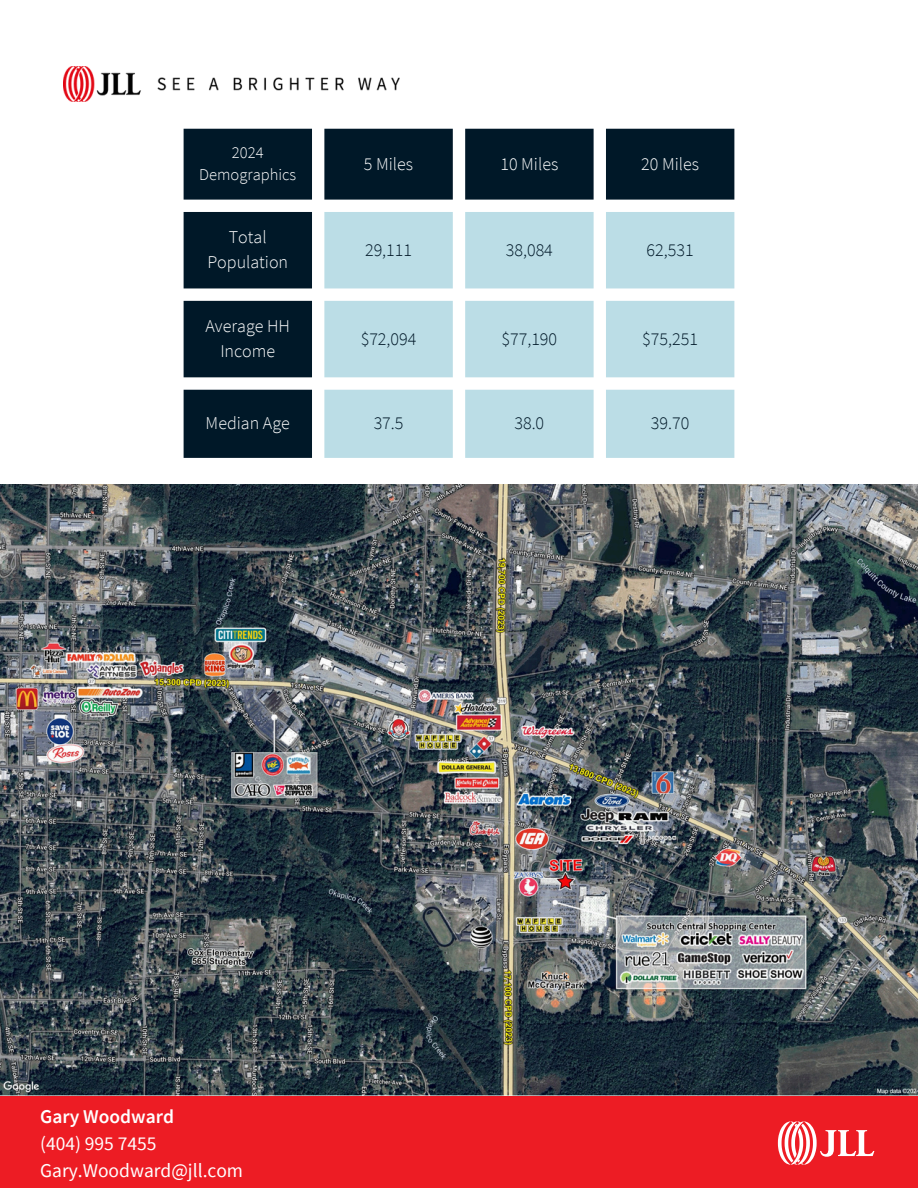
<style>
.page{position:relative;width:918px;height:1188px;background:#fff}
.page>*{position:absolute;margin:0;border:0;box-sizing:border-box;transform-origin:0 0}
.t1{font:19.5px/27px "Source Sans Pro";color:#fff}
.t2{font:300 18px/24.8px "Source Sans Pro";color:#fefefe;text-align:center}
.t3{font:300 18px "Source Sans Pro";color:#001828}
.t4{font:300 18px "Source Sans Pro";color:#011727}
.t5{font:300 16.5px/22.5px "Source Sans Pro";color:#fff;text-align:center}
.s1{font-weight:600}
</style>
<div class="page">
<img style="left:64px;top:67px;width:335px;height:35px">
<div style="left:0;top:1096px;width:918px;height:92px;background:#ed1c24"></div>
<svg style="left:778px;top:1121px;width:96px;height:44px"></svg>
<svg style="left:184px;top:129px;width:550px;height:329px;fill:#001828"></svg>
<svg style="left:324px;top:212px;width:410px;height:246px;fill:#bbdde6"></svg>
<img style="left:0;top:485px;width:918px;height:611px">
<p class="t5" style="left:199px;top:141px;width:99px">2024<br>Demographics</p>
<p class="t2" style="left:364px;top:152px;width:51px">5 Miles</p>
<p class="t2" style="left:500px;top:152px;width:59px">10 Miles</p>
<p class="t2" style="left:641px;top:152px;width:59px">20 Miles</p>
<p class="t2" style="left:207px;top:225px;width:82px">Total<br>Population</p>
<p class="t4" style="left:365px;top:238px;width:49px">29,111</p>
<p class="t3" style="left:506px;top:238px;width:49px">38,084</p>
<p class="t3" style="left:647px;top:238px;width:49px">62,531</p>
<p class="t2" style="left:206px;top:314px;width:86px">Average HH<br>Income</p>
<p class="t3" style="left:361px;top:327px;width:57px">$72,094</p>
<p class="t3" style="left:502px;top:327px;width:57px">$77,190</p>
<p class="t3" style="left:642px;top:327px;width:57px">$75,251</p>
<p class="t2" style="left:206px;top:410px;width:86px">Median Age</p>
<p class="t3" style="left:374px;top:411px;width:31px">37.5</p>
<p class="t3" style="left:514px;top:411px;width:31px">38.0</p>
<p class="t3" style="left:651px;top:411px;width:40px">39.70</p>
<p class="t1" style="left:40px;top:1102px;width:204px"><span class="s1">Gary Woodward<br></span>(404) 995 7455<br>Gary.Woodward@jll.com</p>
</div>
